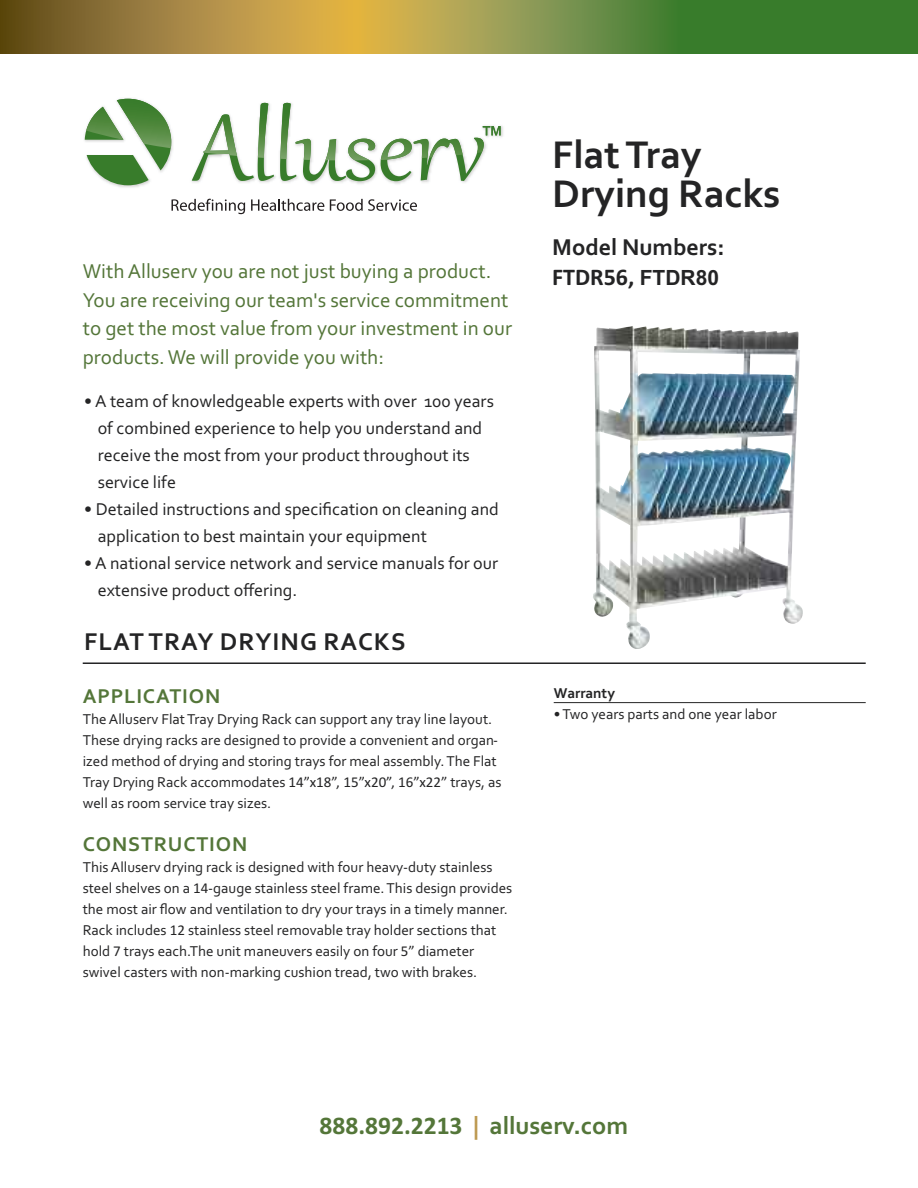
<style>
.page{position:relative;width:918px;height:1188px;background:#fff}
.page>*{position:absolute;margin:0;border:0;box-sizing:border-box;transform-origin:0 0}
.t1{font:700 40.5px/39px "Corbel";color:#242425}
.t2{font:700 25.5px "Calibri";color:#547639}
.t3{font:700 25.5px "Corbel";letter-spacing:.04em;color:#242425}
.t4{font:700 24px "Corbel";color:#242425}
.t5{font:700 24px "Calibri";color:#242425}
.t6{font:21px/28.5px "Corbel";color:#547639}
.t7{font:700 21px "Corbel";letter-spacing:.04em;color:#547639}
.t8{font:18px/27px "Corbel";color:#242425}
.t9{font:15px/21px "Corbel";color:#242425}
.t10{font:700 15px "Corbel";color:#242425}
.s1{font-family:"Calibri"}
.s2{font-family:"Arial";font-size:21px}
.s3{font-family:"Corbel";color:#bd9a51}
.s4{font-family:"Corbel"}
</style>
<div class="page">
<div style="left:676px;top:0;width:242px;height:53px;background:#387c2b"></div>
<svg style="left:358px;top:0;width:318px;height:53px;background:#939b4b"></svg>
<svg style="left:0;top:0;width:358px;height:53px;background:#a4833b"></svg>
<svg style="left:85px;top:99px;width:416px;height:86px"></svg>
<svg style="left:172px;top:199px;width:73px;height:15px"></svg>
<svg style="left:251px;top:199px;width:73px;height:12px"></svg>
<svg style="left:330px;top:199px;width:86px;height:12px"></svg>
<hr style="left:554px;top:702px;width:312px;height:1px;background:#242425">
<hr style="left:83px;top:662px;width:783px;height:2px;background:#242425">
<img style="left:593px;top:326px;width:210px;height:323px">
<h3 class="t6" style="left:83px;top:259px;width:431px">With Alluserv you are not just buying a product.<br>You are receiving our team's service commitment to get the most value from your investment in our products. We will provide you with:</h3>
<p class="t8" style="left:98px;top:390px;width:398px;text-indent:-14px">• A team of knowledgeable experts with over 100 years of combined experience to help you understand and receive the most from your product throughout its service life</p>
<p class="t8" style="left:98px;top:498px;width:403px;text-indent:-14px">• Detailed instructions and specification on cleaning and application to best maintain your equipment</p>
<p class="t8" style="left:98px;top:552px;width:402px;text-indent:-14px">• A national service network and service manuals for our extensive product offering.</p>
<h2 class="t3" style="left:84px;top:632px;width:323px">FLAT TRAY DRYING RACKS</h2>
<h3 class="t7" style="left:83px;top:688px;width:139px">APPLICATION</h3>
<p class="t9" style="left:83px;top:710px;width:420px">The Alluserv Flat Tray Drying Rack can support any tray line layout.<br>These drying racks are designed to provide a convenient and organ&shy;ized method of drying and storing trays for meal assembly. The Flat Tray Drying Rack accommodates <span class="s1">14”x18”, 15”x20”, 16”x22”</span> trays, as well as room service tray sizes.</p>
<h3 class="t7" style="left:83px;top:836px;width:166px">CONSTRUCTION</h3>
<p class="t9" style="left:83px;top:858px;width:431px">This Alluserv drying rack is designed with four heavy-duty stainless steel shelves on a <span class="s1">14</span>-gauge stainless steel frame. This design provides the most air flow and ventilation to dry your trays in a timely manner.<br>Rack includes <span class="s1">12</span> stainless steel removable tray holder sections that hold <span class="s1">7</span> trays each.The unit maneuvers easily on four <span class="s1">5”</span> diameter swivel casters with non-marking cushion tread, two with brakes.</p>
<h1 class="t1" style="left:552px;top:139px;width:230px">Flat Tray<br>Drying Racks</h1>
<h3 class="t4" style="left:552px;top:238px;width:174px">Model Numbers:</h3>
<h3 class="t5" style="left:552px;top:263px;width:168px">FTDR56, <span class="s2">FTDR80</span></h3>
<p class="t10" style="left:554px;top:688px;width:63px">Warranty</p>
<p class="t9" style="left:554px;top:705px;width:224px">• Two years parts and one year labor</p>
<h2 class="t2" style="left:320px;top:1110px;width:310px">888.892.2213 <span class="s3">|</span> <span class="s4">alluserv.com</span></h2>
</div>
